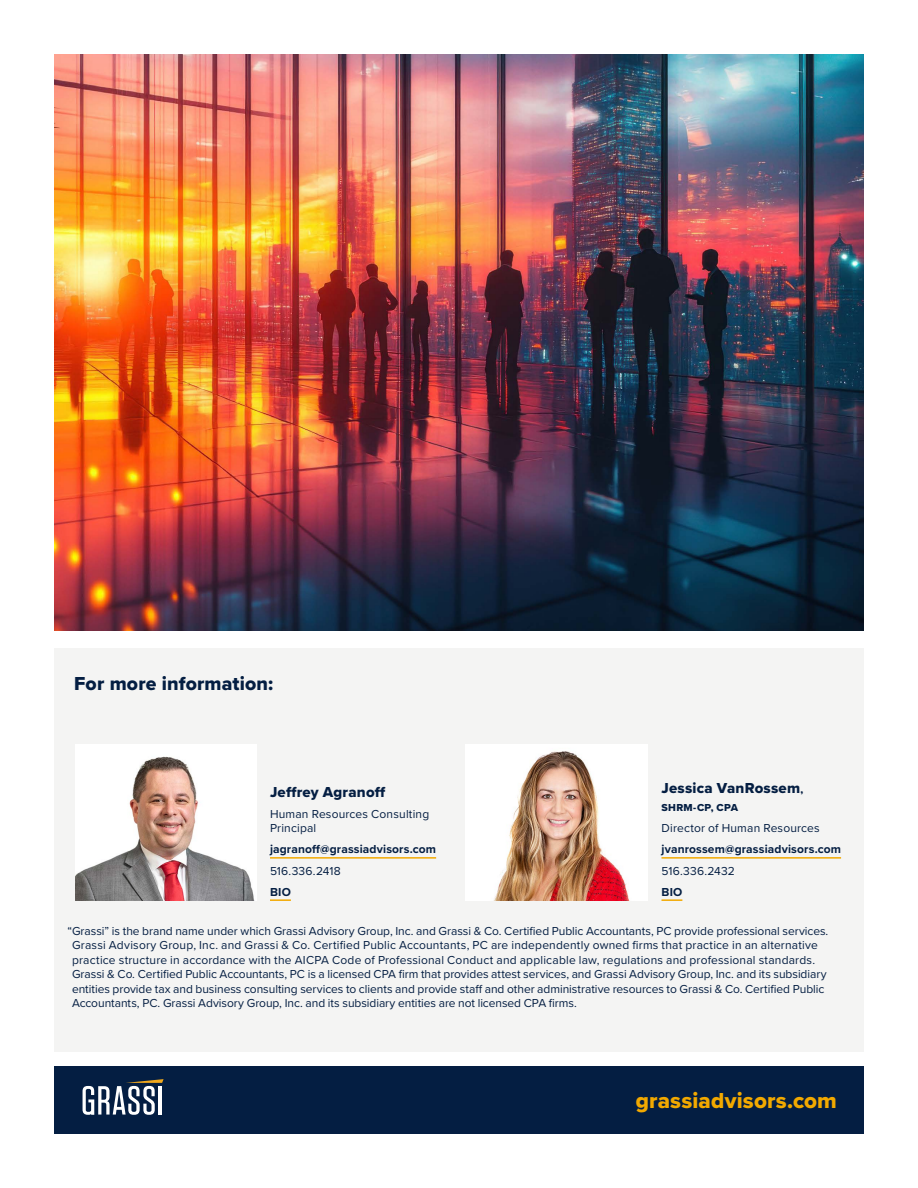
<style>
.page{position:relative;width:918px;height:1188px;background:#fff}
.page>*{position:absolute;margin:0;border:0;box-sizing:border-box;transform-origin:0 0}
.t1{font:22.5px "Proxima Nova Extrabld";letter-spacing:.005em;color:#f2a900}
.t2{font:19.5px "Proxima Nova Extrabld";letter-spacing:.01em;color:#041e42}
.t3{font:15px "Proxima Nova Extrabld";letter-spacing:.015em;color:#041e42}
.t4{font:12px/14.4px "Proxima Nova";color:#041e42}
.t5{font:700 12px "Proxima Nova";letter-spacing:.015em;color:#041e42}
.t6{font:12px "Proxima Nova";letter-spacing:.02em;color:#041e42}
.t7{font:10.5px "Proxima Nova Extrabld";letter-spacing:.03em;color:#041e42}
.s1{font-size:10.5px}
</style>
<div class="page">
<div style="left:54px;top:648px;width:810px;height:403px;background:#f4f4f3"></div>
<div style="left:54px;top:1067px;width:810px;height:67px;background:#041e42"></div>
<svg style="left:83px;top:1079px;width:81px;height:36px"></svg>
<img style="left:76px;top:744px;width:180px;height:157px">
<hr style="left:270px;top:857px;width:166px;height:2px;background:#f2a900">
<hr style="left:270px;top:899px;width:21px;height:2px;background:#f2a900">
<hr style="left:662px;top:857px;width:179px;height:2px;background:#f2a900">
<hr style="left:662px;top:899px;width:20px;height:2px;background:#f2a900">
<img style="left:466px;top:744px;width:182px;height:157px">
<img style="left:54px;top:54px;width:810px;height:577px">
<h2 class="t2" style="left:74px;top:669px;width:201px">For more information:</h2>
<p class="t3" style="left:270px;top:780px;width:117px">Jeffrey Agranoff</p>
<p class="t4" style="left:270px;top:806px;width:161px">Human Resources Consulting<br>Principal</p>
<p class="t5" style="left:270px;top:840px;width:168px">jagranoff@grassiadvisors.com</p>
<p class="t6" style="left:270px;top:862px;width:72px">516.336.2418</p>
<p class="t5" style="left:270px;top:883px;width:22px">BIO</p>
<p class="t3" style="left:662px;top:777px;width:143px">Jessica VanRossem<span class="s1">,</span></p>
<p class="t7" style="left:662px;top:800px;width:78px">SHRM-CP, CPA</p>
<p class="t4" style="left:662px;top:820px;width:160px">Director of Human Resources</p>
<p class="t5" style="left:662px;top:840px;width:181px">jvanrossem@grassiadvisors.com</p>
<p class="t4" style="left:662px;top:863px;width:75px">516.336.2432</p>
<p class="t5" style="left:662px;top:883px;width:22px">BIO</p>
<p class="t4" style="left:72px;top:923px;width:758px;text-indent:-5px">“Grassi” is the brand name under which Grassi Advisory Group, Inc. and Grassi &amp; Co. Certified Public Accountants, PC provide professional services.<br>Grassi Advisory Group, Inc. and Grassi &amp; Co. Certified Public Accountants, PC are independently owned firms that practice in an alternative practice structure in accordance with the AICPA Code of Professional Conduct and applicable law, regulations and professional standards.<br>Grassi &amp; Co. Certified Public Accountants, PC is a licensed CPA firm that provides attest services, and Grassi Advisory Group, Inc. and its subsidiary entities provide tax and business consulting services to clients and provide staff and other administrative resources to Grassi &amp; Co. Certified Public Accountants, PC. Grassi Advisory Group, Inc. and its subsidiary entities are not licensed CPA firms.</p>
<h1 class="t1" style="left:636px;top:1084px;width:203px">grassiadvisors.com</h1>
</div>
